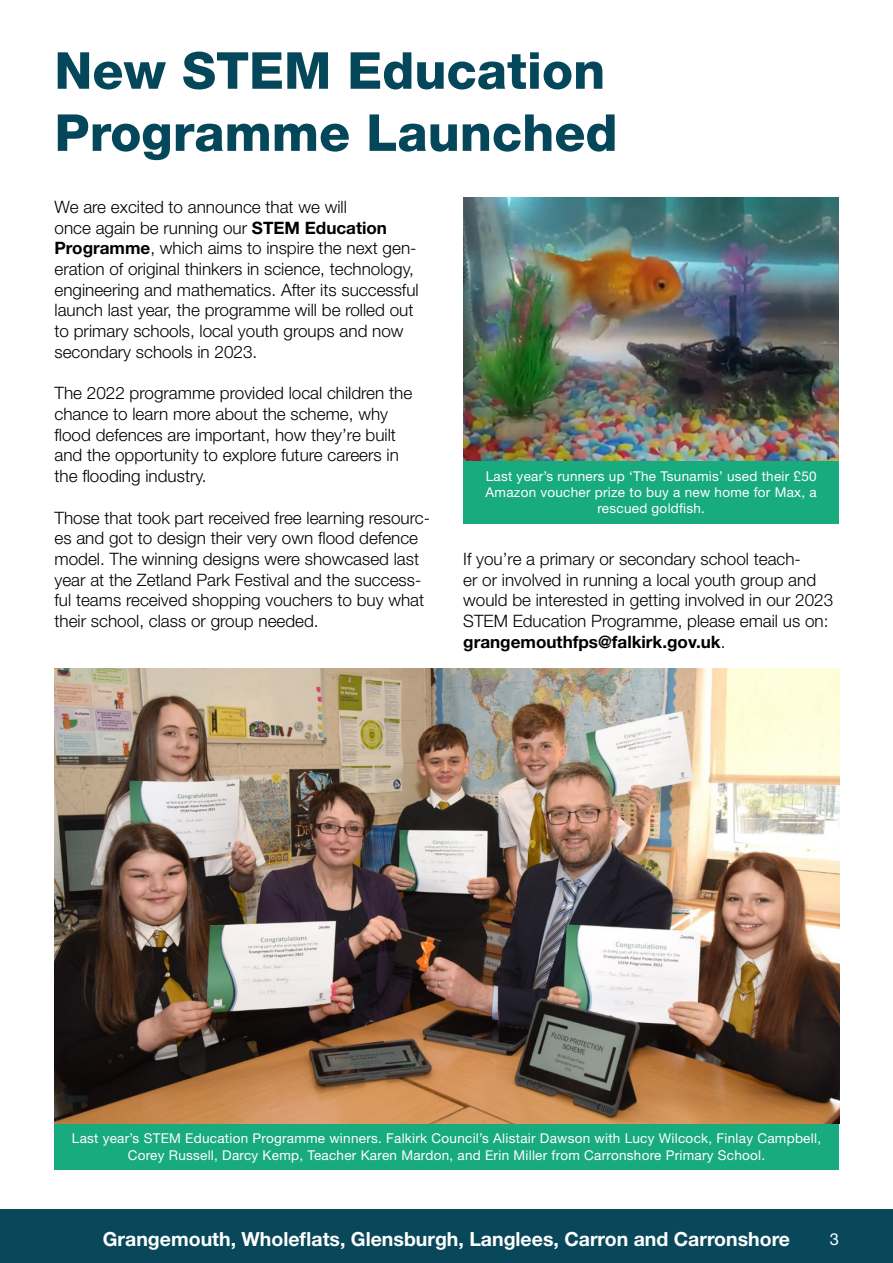
<style>
.page{position:relative;width:893px;height:1263px;background:#fff}
.page>*{position:absolute;margin:0;border:0;box-sizing:border-box;transform-origin:0 0}
.t1{font:800 51px/62.1px "Helvetica Neue";color:#05475a}
.t2{font:700 19.5px "Helvetica Neue LT Std";color:#fff}
.t3{font:300 17.1px/20.7px "Helvetica Neue LT Std";color:#000}
.t4{font:16.5px "Helvetica Neue LT Std";color:#fff}
.t5{font:13.5px/16.2px "Helvetica Neue LT Std";letter-spacing:.02em;color:#fff;text-align:center}
.s1{font-weight:700}
</style>
<div class="page">
<div style="left:0;top:1209px;width:893px;height:54px;background:#09475a"></div>
<div style="left:54px;top:1124px;width:785px;height:45px;background:#18ab7d"></div>
<img style="left:55px;top:668px;width:784px;height:456px">
<img style="left:463px;top:198px;width:376px;height:263px">
<div style="left:463px;top:461px;width:376px;height:62px;background:#18ab7d"></div>
<h1 class="t1" style="left:55px;top:39px;width:565px">New STEM Education<br>Programme Launched</h1>
<p class="t3" style="left:55px;top:196px;width:366px">We are excited to announce that we will<br>once again be running our <span class="s1">STEM Education Programme</span>, which aims to inspire the next gen&shy;eration of original thinkers in science, technology, engineering and mathematics. After its successful launch last year, the programme will be rolled out to primary schools, local youth groups and now secondary schools in 2023.</p>
<p class="t3" style="left:55px;top:382px;width:359px">The 2022 programme provided local children the chance to learn more about the scheme, why flood defences are important, how they’re built and the opportunity to explore future careers in the flooding industry.</p>
<p class="t3" style="left:55px;top:507px;width:377px">Those that took part received free learning resourc&shy;es and got to design their very own flood defence model. The winning designs were showcased last year at the Zetland Park Festival and the success&shy;ful teams received shopping vouchers to buy what their school, class or group needed.</p>
<p class="t5" style="left:486px;top:468px;width:333px">Last year’s runners up ‘The Tsunamis’ used their £50<br>Amazon voucher prize to buy a new home for Max, a rescued goldfish.</p>
<p class="t3" style="left:463px;top:548px;width:371px">If you’re a primary or secondary school teach-<br>er or involved in running a local youth group and would be interested in getting involved in our 2023<br>STEM Education Programme, please email us on: <span class="s1">grangemouthfps@falkirk.gov.uk</span>.</p>
<p class="t5" style="left:72px;top:1130px;width:751px">Last year’s STEM Education Programme winners. Falkirk Council’s Alistair Dawson with Lucy Wilcock, Finlay Campbell,<br>Corey Russell, Darcy Kemp, Teacher Karen Mardon, and Erin Miller from Carronshore Primary School.</p>
<p class="t2" style="left:103px;top:1226px;width:689px">Grangemouth, Wholeflats, Glensburgh, Langlees, Carron and Carronshore</p>
<p class="t4" style="left:830px;top:1229px;width:11px">3</p>
</div>
